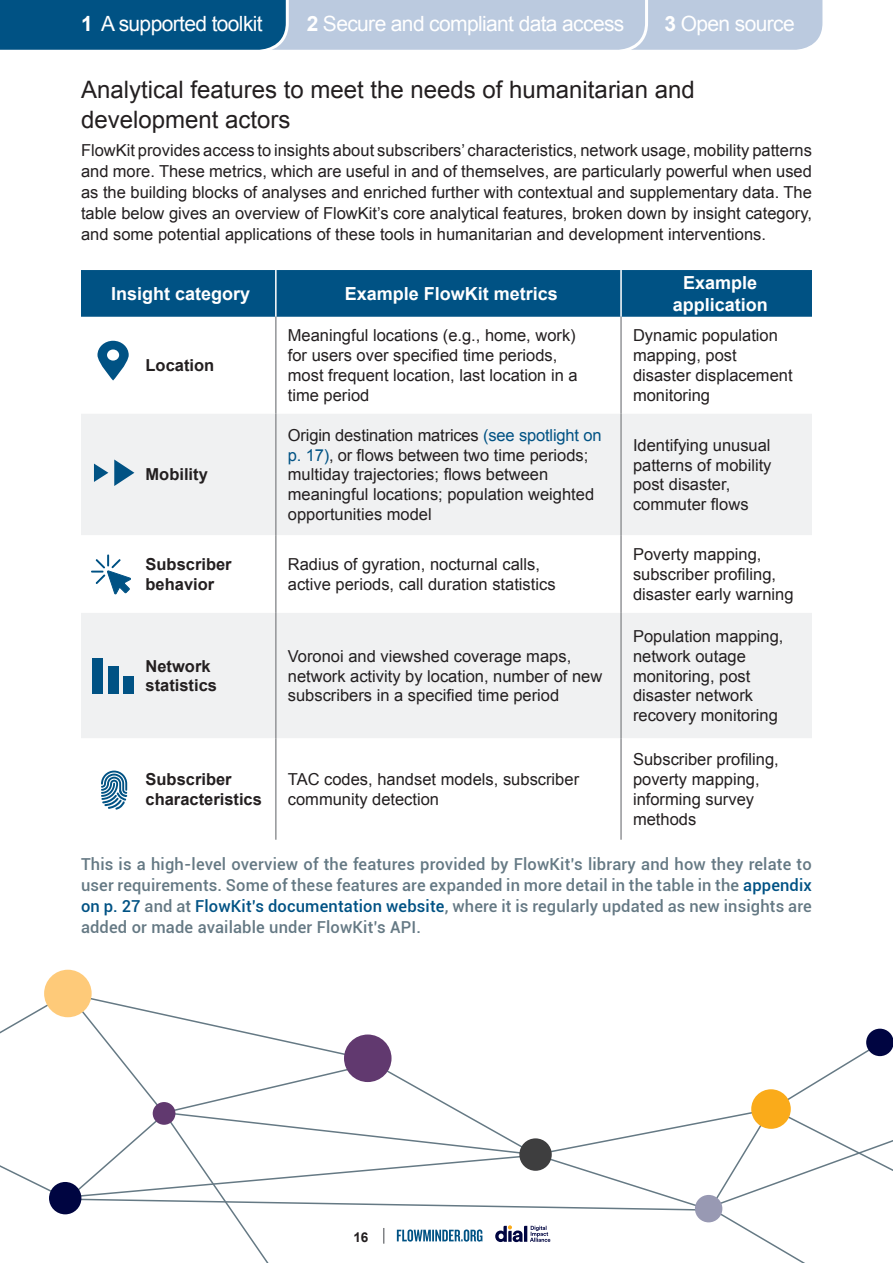
<style>
.page{position:relative;width:893px;height:1263px;background:#fff}
.page>*{position:absolute;margin:0;border:0;box-sizing:border-box;transform-origin:0 0}
.t1{font:24px/30px "Arial";color:#231f20}
.t2{font:21px "Arial";letter-spacing:-.03em;color:#fff}
.t3{font:700 18px/21.6px "Arial";color:#fff;text-align:center}
.t4{font:16.5px/19.8px "Arial";color:#231f20}
.t5{font:500 16.5px/21px "Roboto";letter-spacing:.01em;color:#657984;text-align:justify}
.t6{font:700 16.5px/19.8px "Arial";color:#231f20}
.t7{font:700 13.5px "Arial";color:#231f20}
.s1{font-weight:700}
.s2{color:#005284}
</style>
<div class="page">
<div style="left:81px;top:270px;width:731px;height:47px;background:#005284"></div>
<svg style="left:81px;top:414px;width:731px;height:324px;fill:#f0f1f2"></svg>
<hr style="left:620px;top:270px;width:2px;height:47px;background:#fff">
<hr style="left:275px;top:270px;width:2px;height:47px;background:#fff">
<hr style="left:275px;top:317px;width:2px;height:97px;background:#939598">
<hr style="left:275px;top:414px;width:2px;height:121px;background:#939598">
<hr style="left:275px;top:535px;width:2px;height:78px;background:#939598">
<hr style="left:275px;top:613px;width:2px;height:125px;background:#939598">
<hr style="left:275px;top:738px;width:2px;height:102px;background:#939598">
<hr style="left:620px;top:317px;width:2px;height:97px;background:#939598">
<hr style="left:620px;top:414px;width:2px;height:121px;background:#939598">
<hr style="left:620px;top:535px;width:2px;height:78px;background:#939598">
<hr style="left:620px;top:613px;width:2px;height:125px;background:#939598">
<hr style="left:620px;top:738px;width:2px;height:102px;background:#939598">
<svg style="left:97px;top:341px;width:32px;height:39px"></svg>
<div style="left:107px;top:349px;width:12px;height:12px;background:#fff;border-radius:50%"></div>
<svg style="left:94px;top:464px;width:14px;height:18px"></svg>
<svg style="left:114px;top:459px;width:20px;height:27px"></svg>
<div style="left:93px;top:658px;width:10px;height:36px;background:#005284"></div>
<div style="left:108px;top:667px;width:10px;height:27px;background:#005284"></div>
<div style="left:123px;top:677px;width:10px;height:17px;background:#005284"></div>
<svg style="left:101px;top:770px;width:26px;height:40px"></svg>
<svg style="left:91px;top:554px;width:41px;height:45px"></svg>
<svg style="left:0;top:998px;width:893px;height:265px"></svg>
<div style="left:344px;top:1034px;width:48px;height:48px;background:#61396f;border-radius:50%"></div>
<div style="left:751px;top:1089px;width:40px;height:40px;background:#faab1a;border-radius:50%"></div>
<div style="left:153px;top:1102px;width:22px;height:23px;background:#61396f;border-radius:50%"></div>
<div style="left:44px;top:970px;width:48px;height:47px;background:#feca79;border-radius:50%"></div>
<div style="left:519px;top:1138px;width:33px;height:33px;background:#3e3e3f;border-radius:50%"></div>
<div style="left:49px;top:1182px;width:32px;height:32px;background:#000541;border-radius:50%"></div>
<div style="left:695px;top:1195px;width:27px;height:27px;background:#9899b3;border-radius:50%"></div>
<div style="left:866px;top:1029px;width:27px;height:27px;background:#000541;border-radius:50%"></div>
<svg style="left:0;top:0;width:823px;height:50px;background:#7ca1c0"></svg>
<p class="t2" style="left:81px;top:10px;width:183px"><span class="s1">1</span> A supported toolkit</p>
<p class="t2" style="left:307px;top:10px;width:319px"><span class="s1">2</span> Secure and compliant data access</p>
<p class="t2" style="left:664px;top:10px;width:132px"><span class="s1">3</span> Open source</p>
<h1 class="t1" style="left:81px;top:75px;width:615px">Analytical features to meet the needs of humanitarian and development actors</h1>
<p class="t4" style="left:81px;top:140px;width:732px;line-height:21px;text-align:justify">FlowKit provides access to insights about subscribers’ characteristics, network usage, mobility patterns and more. These metrics, which are useful in and of themselves, are particularly powerful when used as the building blocks of analyses and enriched further with contextual and supplementary data. The table below gives an overview of FlowKit’s core analytical features, broken down by insight category, and some potential applications of these tools in humanitarian and development interventions.</p>
<p class="t3" style="left:111px;top:283px;width:141px">Insight category</p>
<p class="t3" style="left:345px;top:283px;width:215px">Example FlowKit metrics</p>
<p class="t3" style="left:673px;top:273px;width:97px">Example application</p>
<p class="t6" style="left:146px;top:356px;width:70px">Location</p>
<p class="t6" style="left:146px;top:465px;width:64px">Mobility</p>
<p class="t4" style="left:288px;top:326px;width:291px">Meaningful locations (e.g., home, work) for users over specified time periods, most frequent location, last location in a time period</p>
<p class="t4" style="left:633px;top:326px;width:161px">Dynamic population mapping, post disaster displacement monitoring</p>
<p class="t4" style="left:288px;top:425px;width:315px">Origin destination matrices <span class="s2">(see spotlight on p. 17)</span>, or flows between two time periods; multiday trajectories; flows between meaningful locations; population weighted opportunities model</p>
<p class="t4" style="left:633px;top:435px;width:140px">Identifying unusual patterns of mobility post disaster, commuter flows</p>
<p class="t6" style="left:146px;top:555px;width:88px">Subscriber behavior</p>
<p class="t4" style="left:288px;top:555px;width:269px">Radius of gyration, nocturnal calls, active periods, call duration statistics</p>
<p class="t4" style="left:633px;top:545px;width:162px">Poverty mapping, subscriber profiling, disaster early warning</p>
<p class="t6" style="left:146px;top:656px;width:73px">Network statistics</p>
<p class="t4" style="left:288px;top:646px;width:316px">Voronoi and viewshed coverage maps, network activity by location, number of new subscribers in a specified time period</p>
<p class="t4" style="left:633px;top:626px;width:152px">Population mapping, network outage monitoring, post disaster network recovery monitoring</p>
<p class="t4" style="left:633px;top:750px;width:147px">Subscriber profiling, poverty mapping, informing survey methods</p>
<p class="t5" style="left:81px;top:853px;width:732px">This is a high-level overview of the features provided by FlowKit’s library and how they relate to user requirements. Some of these features are expanded in more detail in the table in the <span class="s2">appendix on p. 27</span> and at <span class="s2">FlowKit’s documentation website</span>, where it is regularly updated as new insights are added or made available under FlowKit’s API.</p>
<p class="t6" style="left:146px;top:770px;width:118px">Subscriber characteristics</p>
<p class="t4" style="left:288px;top:769px;width:293px">TAC codes, handset models, subscriber community detection</p>
<p class="t7" style="left:353px;top:1228px;width:17px">16</p>
</div>
